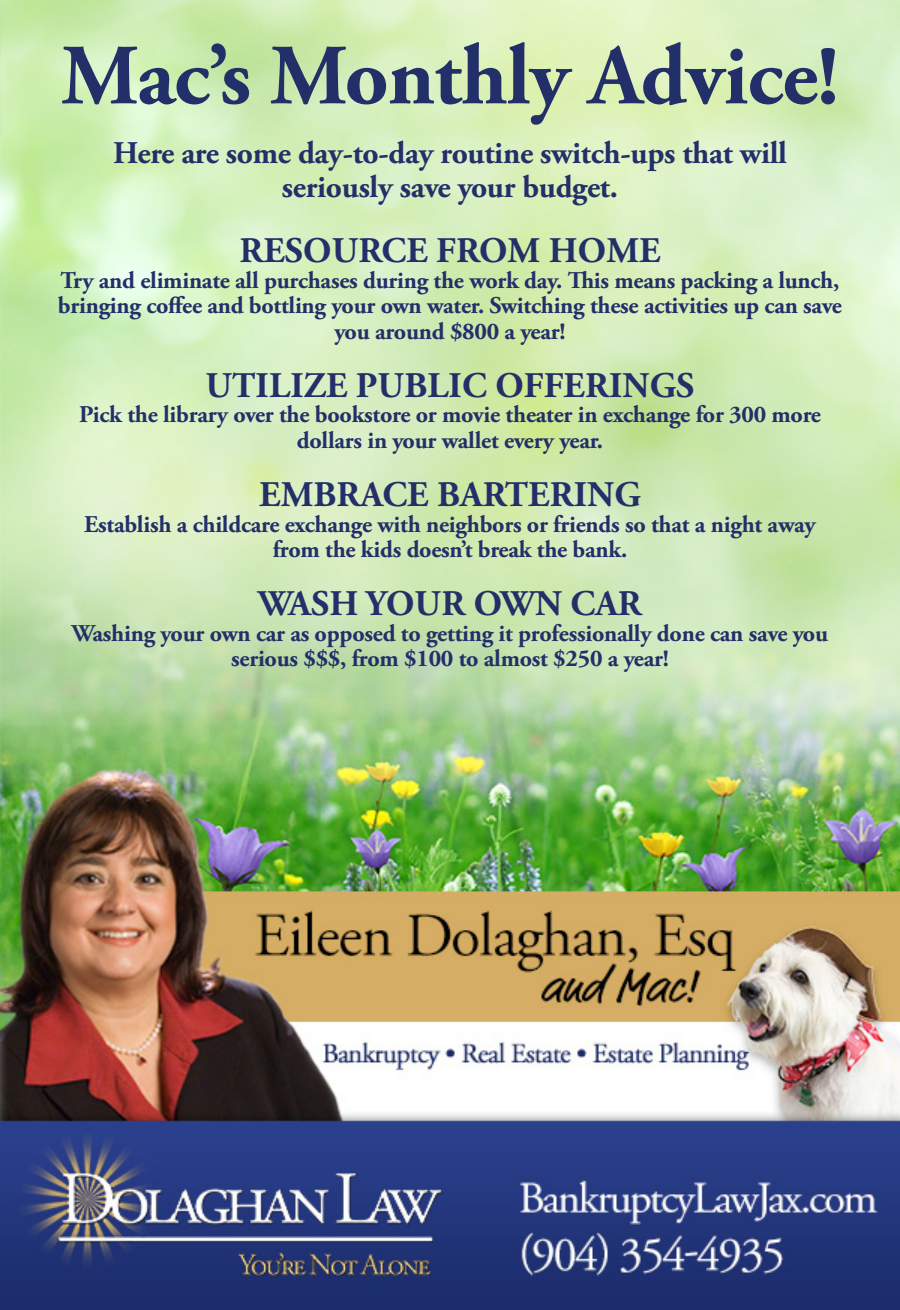
<style>
.page{position:relative;width:900px;height:1310px;background:#fff}
.page>*{position:absolute;margin:0;border:0;box-sizing:border-box;transform-origin:0 0}
.t1{font:700 85.5px "Adobe Garamond Pro";letter-spacing:-.01em;color:#232f69}
.t2{font:700 36px "Adobe Garamond Pro";letter-spacing:.005em;color:#232f69}
.t3{font:700 31.5px "Adobe Garamond Pro";letter-spacing:-.01em;color:#232f69}
.t4{font:700 24px/25.5px "Adobe Garamond Pro";letter-spacing:-.01em;color:#232f69;text-align:center}
</style>
<div class="page">
<img style="left:0;top:0;width:900px;height:1310px">
<p class="t1" style="left:61px;top:26px;width:779px">Mac’s Monthly Advice!</p>
<p class="t3" style="left:113px;top:134px;width:675px">Here are some day-to-day routine switch-ups that will</p>
<p class="t3" style="left:282px;top:169px;width:338px">seriously save your budget.</p>
<p class="t2" style="left:239px;top:230px;width:423px">RESOURCE FROM HOME</p>
<p class="t4" style="left:58px;top:268px;width:786px">Try and eliminate all purchases during the work day. This means packing a lunch, bringing coffee and bottling your own water. Switching these activities up can save you around $800 a year!</p>
<p class="t2" style="left:205px;top:364px;width:491px">UTILIZE PUBLIC OFFERINGS</p>
<p class="t4" style="left:79px;top:402px;width:743px">Pick the library over the bookstore or movie theater in exchange for 300 more</p>
<p class="t4" style="left:297px;top:428px;width:308px">dollars in your wallet every year.</p>
<p class="t2" style="left:259px;top:473px;width:383px">EMBRACE BARTERING</p>
<p class="t4" style="left:84px;top:511px;width:733px">Establish a childcare exchange with neighbors or friends so that a night away</p>
<p class="t4" style="left:273px;top:537px;width:356px">from the kids doesn’t break the bank.</p>
<p class="t2" style="left:258px;top:583px;width:385px">WASH YOUR OWN CAR</p>
<p class="t4" style="left:72px;top:621px;width:758px">Washing your own car as opposed to getting it professionally done can save you</p>
<p class="t4" style="left:231px;top:646px;width:439px">serious $$$, from $100 to almost $250 a year!</p>
</div>
